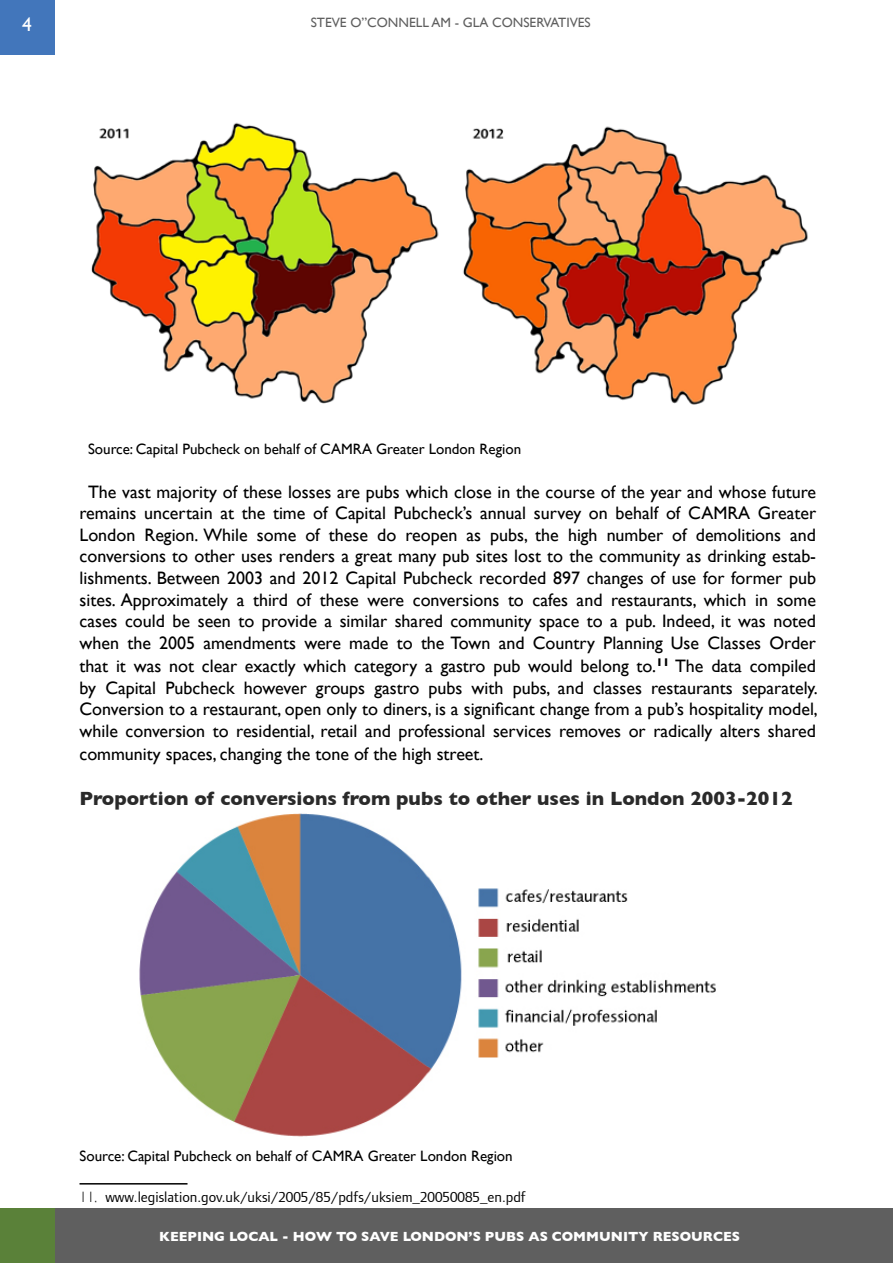
<style>
.page{position:relative;width:893px;height:1263px;background:#fff}
.page>*{position:absolute;margin:0;border:0;box-sizing:border-box;transform-origin:0 0}
.t1{font:700 19.5px "Gill Sans";color:#2a2a2a}
.t2{font:19.5px "Gill Sans";color:#fff}
.t3{font:18px/21.6px "Gill Sans";color:#000;text-align:center}
.t4{font:15px "Gill Sans";color:#000}
.t5{font:15px "Foundry Form Sans";color:#000}
.t6{font:700 13.5px "Gill Sans";color:#fff}
.t7{font:13.5px "Gill Sans";color:#5f5f5f}
.s1{font-family:"Gill Sans";font-weight:300}
</style>
<div class="page">
<div style="left:53px;top:1209px;width:840px;height:54px;background:#5f5f5f"></div>
<div style="left:0;top:1209px;width:54px;height:54px;background:#5a8139"></div>
<div style="left:0;top:0;width:54px;height:54px;background:#4276bb"></div>
<img style="left:91px;top:122px;width:348px;height:282px">
<img style="left:463px;top:126px;width:345px;height:279px">
<img style="left:139px;top:813px;width:577px;height:324px">
<hr style="left:80px;top:1183px;width:108px;height:1px;background:#000">
<p class="t2" style="left:22px;top:13px;width:11px">4</p>
<p class="t7" style="left:311px;top:15px;width:282px">STEVE O”CONNELL AM - GLA CONSERVATIVES</p>
<p class="t4" style="left:88px;top:440px;width:435px">Source: Capital Pubcheck on behalf of CAMRA Greater London Region</p>
<p class="t3" style="left:80px;top:480px;width:738px">The vast majority of these losses are pubs which close in the course of the year and whose future remains uncertain at the time of Capital Pubcheck’s annual survey on behalf of CAMRA Greater London Region. While some of these do reopen as pubs, the high number of demolitions and conversions to other uses renders a great many pub sites lost to the community as drinking estab&shy;lishments. Between 2003 and 2012 Capital Pubcheck recorded 897 changes of use for former pub sites. Approximately a third of these were conversions to cafes and restaurants, which in some cases could be seen to provide a similar shared community space to a pub. Indeed, it was noted when the 2005 amendments were made to the Town and Country Planning Use Classes Order</p>
<p class="t3" style="left:80px;top:655px;width:740px;text-align:justify">that it was not clear exactly which category a gastro pub would belong to.<sup>11</sup> The data compiled by Capital Pubcheck however groups gastro pubs with pubs, and classes restaurants separately.<br>Conversion to a restaurant, open only to diners, is a significant change from a pub’s hospitality model, while conversion to residential, retail and professional services removes or radically alters shared</p>
<p class="t3" style="left:80px;top:743px;width:405px">community spaces, changing the tone of the high street.</p>
<p class="t1" style="left:80px;top:787px;width:714px">PROPORTION OF CONVERSIONS FROM PUBS TO OTHER USES IN LONDON 2003-2012</p>
<p class="t4" style="left:80px;top:1147px;width:435px">Source: Capital Pubcheck on behalf of CAMRA Greater London Region</p>
<p class="t5" style="left:80px;top:1188px;width:448px"><span class="s1">11.</span> www.legislation.gov.uk/uksi/2005/85/pdfs/uksiem_20050085_en.pdf</p>
<p class="t6" style="left:159px;top:1229px;width:582px">KEEPING LOCAL - HOW TO SAVE LONDON’S PUBS AS COMMUNITY RESOURCES</p>
</div>
